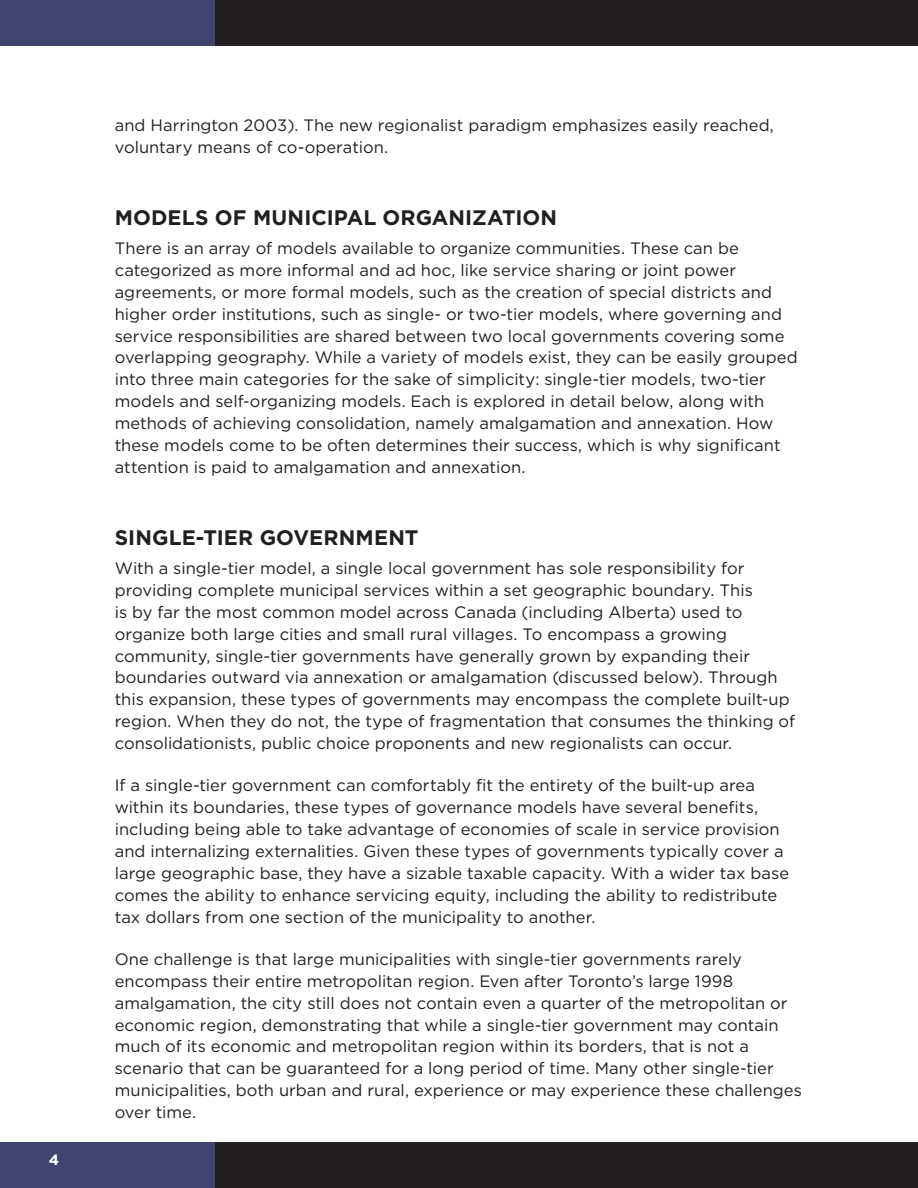
<style>
.page{position:relative;width:918px;height:1188px;background:#fff}
.page>*{position:absolute;margin:0;border:0;box-sizing:border-box;transform-origin:0 0}
.t1{font:700 21px "Gotham";letter-spacing:.005em;color:#231f20}
.t2{font:16.5px/21.9px "Gotham";color:#231f20}
.t3{font:700 15px "Gotham";color:#fff}
</style>
<div class="page">
<div style="left:0;top:1143px;width:215px;height:45px;background:#424470"></div>
<div style="left:0;top:0;width:215px;height:45px;background:#424470"></div>
<div style="left:215px;top:1143px;width:703px;height:45px;background:#231f20"></div>
<div style="left:215px;top:0;width:703px;height:45px;background:#231f20"></div>
<p class="t3" style="left:49px;top:1150px;width:12px">4</p>
<p class="t2" style="left:115px;top:114px;width:661px">and Harrington 2003). The new regionalist paradigm emphasizes easily reached, voluntary means of co-operation.</p>
<p class="t1" style="left:115px;top:204px;width:444px">MODELS OF MUNICIPAL ORGANIZATION</p>
<p class="t2" style="left:115px;top:237px;width:684px">There is an array of models available to organize communities. These can be categorized as more informal and ad hoc, like service sharing or joint power agreements, or more formal models, such as the creation of special districts and higher order institutions, such as single- or two-tier models, where governing and service responsibilities are shared between two local governments covering some overlapping geography. While a variety of models exist, they can be easily grouped into three main categories for the sake of simplicity: single-tier models, two-tier models and self-organizing models. Each is explored in detail below, along with methods of achieving consolidation, namely amalgamation and annexation. How these models come to be often determines their success, which is why significant attention is paid to amalgamation and annexation.</p>
<p class="t1" style="left:115px;top:524px;width:305px">SINGLE-TIER GOVERNMENT</p>
<p class="t2" style="left:115px;top:557px;width:682px">With a single-tier model, a single local government has sole responsibility for providing complete municipal services within a set geographic boundary. This<br>is by far the most common model across Canada (including Alberta) used to organize both large cities and small rural villages. To encompass a growing community, single-tier governments have generally grown by expanding their boundaries outward via annexation or amalgamation (discussed below). Through this expansion, these types of governments may encompass the complete built-up region. When they do not, the type of fragmentation that consumes the thinking of consolidationists, public choice proponents and new regionalists can occur.</p>
<p class="t2" style="left:115px;top:774px;width:676px">If a single-tier government can comfortably fit the entirety of the built-up area within its boundaries, these types of governance models have several benefits, including being able to take advantage of economies of scale in service provision and internalizing externalities. Given these types of governments typically cover a large geographic base, they have a sizable taxable capacity. With a wider tax base comes the ability to enhance servicing equity, including the ability to redistribute tax dollars from one section of the municipality to another.</p>
<p class="t2" style="left:115px;top:948px;width:689px">One challenge is that large municipalities with single-tier governments rarely encompass their entire metropolitan region. Even after Toronto’s large 1998 amalgamation, the city still does not contain even a quarter of the metropolitan or economic region, demonstrating that while a single-tier government may contain much of its economic and metropolitan region within its borders, that is not a scenario that can be guaranteed for a long period of time. Many other single-tier municipalities, both urban and rural, experience or may experience these challenges over time.</p>
</div>
